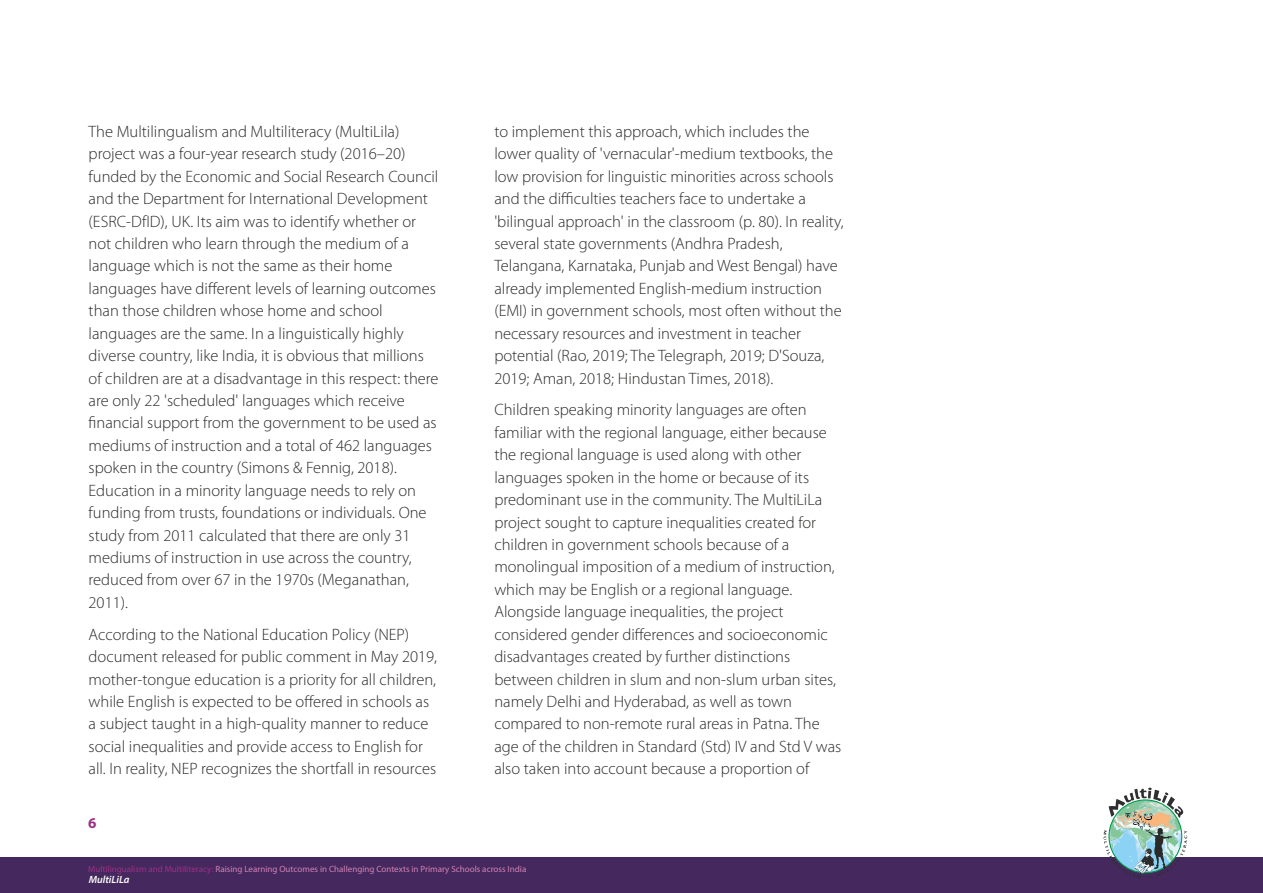
<style>
.page{position:relative;width:1263px;height:893px;background:#fff}
.page>*{position:absolute;margin:0;border:0;box-sizing:border-box;transform-origin:0 0}
.t1{font:300 16.5px/22.5px "Myriad Pro";color:#2b2a29}
.t2{font:700 15px "Myriad Pro";color:#9a3187}
.t3{font:italic 600 10.5px "Myriad Pro";color:#fefefe}
.t4{font:9px "Myriad Pro";color:#d082b5}
.s1{color:#9a3187}
</style>
<div class="page">
<div style="left:0;top:858px;width:1263px;height:35px;background:#45285d"></div>
<img style="left:1103px;top:787px;width:85px;height:91px">
<p class="t1" style="left:89px;top:121px;width:351px">The Multilingualism and Multiliteracy (MultiLila) project was a four-year research study (2016–20) funded by the Economic and Social Research Council and the Department for International Development (ESRC-DfID), UK. Its aim was to identify whether or not children who learn through the medium of a language which is not the same as their home languages have different levels of learning outcomes than those children whose home and school languages are the same. In a linguistically highly diverse country, like India, it is obvious that millions of children are at a disadvantage in this respect: there are only 22 'scheduled' languages which receive financial support from the government to be used as mediums of instruction and a total of 462 languages spoken in the country (Simons &amp; Fennig, 2018).<br>Education in a minority language needs to rely on funding from trusts, foundations or individuals. One study from 2011 calculated that there are only 31 mediums of instruction in use across the country, reduced from over 67 in the 1970s (Meganathan, 2011).</p>
<p class="t1" style="left:89px;top:624px;width:350px">According to the National Education Policy (NEP) document released for public comment in May 2019, mother-tongue education is a priority for all children, while English is expected to be offered in schools as a subject taught in a high-quality manner to reduce social inequalities and provide access to English for all. In reality, NEP recognizes the shortfall in resources</p>
<p class="t1" style="left:494px;top:121px;width:351px">to implement this approach, which includes the lower quality of 'vernacular'-medium textbooks, the low provision for linguistic minorities across schools and the difficulties teachers face to undertake a 'bilingual approach' in the classroom (p. 80). In reality, several state governments (Andhra Pradesh, Telangana, Karnataka, Punjab and West Bengal) have already implemented English-medium instruction (EMI) in government schools, most often without the necessary resources and investment in teacher potential (Rao, 2019; The Telegraph, 2019; D'Souza, 2019; Aman, 2018; Hindustan Times, 2018).</p>
<p class="t1" style="left:494px;top:400px;width:349px">Children speaking minority languages are often familiar with the regional language, either because the regional language is used along with other languages spoken in the home or because of its predominant use in the community. The MultiLiLa project sought to capture inequalities created for children in government schools because of a monolingual imposition of a medium of instruction, which may be English or a regional language.<br>Alongside language inequalities, the project considered gender differences and socioeconomic disadvantages created by further distinctions between children in slum and non-slum urban sites, namely Delhi and Hyderabad, as well as town compared to non-remote rural areas in Patna. The age of the children in Standard (Std) IV and Std V was also taken into account because a proportion of</p>
<p class="t2" style="left:88px;top:816px;width:10px">6</p>
<p class="t4" style="left:88px;top:865px;width:440px"><span class="s1">Multilingualism and Multiliteracy:</span> Raising Learning Outcomes in Challenging Contexts in Primary Schools across India</p>
<p class="t3" style="left:89px;top:875px;width:42px">MultiLiLa</p>
</div>
